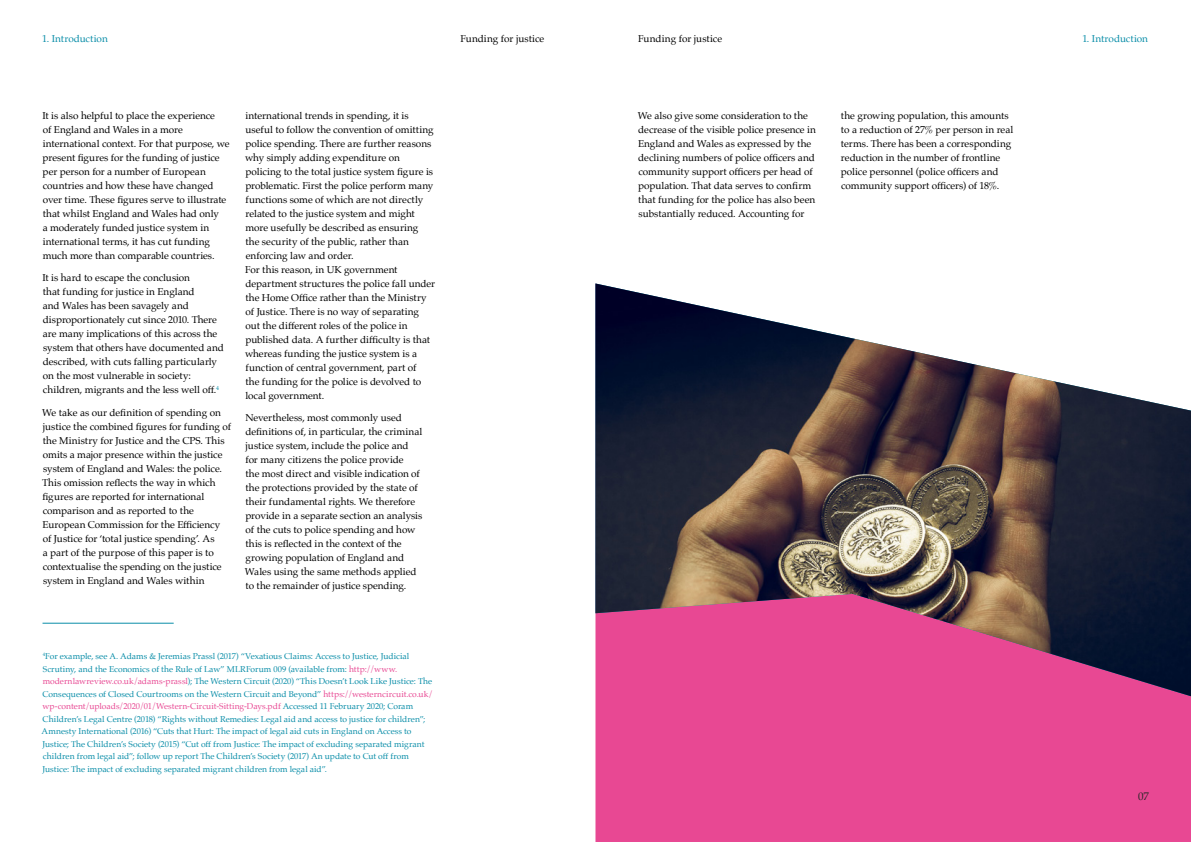
<style>
.page{position:relative;width:1191px;height:842px;background:#fff}
.page>*{position:absolute;margin:0;border:0;box-sizing:border-box;transform-origin:0 0}
.t1{font:11px "Palatino";color:#262626}
.t2{font:10px/14px "Palatino";color:#000}
.t3{font:10px "Palatino";color:#098da8}
.t4{font:8.5px/12.5px "Palatino";color:#098da8}
.s1{color:#e84893}
</style>
<div class="page">
<div style="left:595px;top:696px;width:596px;height:146px;background:#e84893"></div>
<hr style="left:43px;top:623px;width:131px;height:1px;background:#098da8">
<img style="left:595px;top:283px;width:596px;height:413px">
<p class="t3" style="left:42px;top:30px;width:67px">1. Introduction</p>
<p class="t2" style="left:460px;top:31px;width:85px">Funding for justice</p>
<p class="t2" style="left:42px;top:108px;width:189px">It is also helpful to place the experience<br>of England and Wales in a more international context. For that purpose, we present figures for the funding of justice per person for a number of European countries and how these have changed over time. These figures serve to illustrate that whilst England and Wales had only<br>a moderately funded justice system in international terms, it has cut funding much more than comparable countries.</p>
<p class="t2" style="left:42px;top:271px;width:183px">It is hard to escape the conclusion<br>that funding for justice in England<br>and Wales has been savagely and disproportionately cut since 2010. There are many implications of this across the system that others have documented and described, with cuts falling particularly on the most vulnerable in society: children, migrants and the less well off.<sup>4</sup></p>
<p class="t2" style="left:42px;top:405px;width:190px">We take as our definition of spending on justice the combined figures for funding of the Ministry for Justice and the CPS. This omits a major presence within the justice system of England and Wales: the police.<br>This omission reflects the way in which figures are reported for international comparison and as reported to the European Commission for the Efficiency of Justice for ‘total justice spending’. As<br>a part of the purpose of this paper is to contextualise the spending on the justice system in England and Wales within</p>
<p class="t2" style="left:245px;top:108px;width:192px">international trends in spending, it is useful to follow the convention of omitting police spending. There are further reasons why simply adding expenditure on policing to the total justice system figure is problematic. First the police perform many functions some of which are not directly related to the justice system and might more usefully be described as ensuring<br>the security of the public, rather than enforcing law and order.<br>For this reason, in UK government department structures the police fall under the Home Office rather than the Ministry of Justice. There is no way of separating out the different roles of the police in published data. A further difficulty is that whereas funding the justice system is a function of central government, part of<br>the funding for the police is devolved to local government.</p>
<p class="t2" style="left:245px;top:411px;width:179px">Nevertheless, most commonly used definitions of, in particular, the criminal justice system, include the police and for many citizens the police provide<br>the most direct and visible indication of the protections provided by the state of their fundamental rights. We therefore provide in a separate section an analysis of the cuts to police spending and how this is reflected in the context of the growing population of England and Wales using the same methods applied to the remainder of justice spending.</p>
<p class="t4" style="left:42px;top:650px;width:393px"><sup>4</sup>For example, see A. Adams &amp; Jeremias Prassl (2017) “Vexatious Claims: Access to Justice, Judicial Scrutiny, and the Economics of the Rule of Law” MLRForum 009 (available from: <span class="s1">http://www. modernlawreview.co.uk/adams-prassl</span>); The Western Circuit (2020) “This Doesn’t Look Like Justice: The Consequences of Closed Courtrooms on the Western Circuit and Beyond” <span class="s1">https://westerncircuit.co.uk/ wp-content/uploads/2020/01/Western-Circuit-Sitting-Days.pdf</span> Accessed 11 February 2020; Coram Children’s Legal Centre (2018) “Rights without Remedies: Legal aid and access to justice for children”; Amnesty International (2016) “Cuts that Hurt: The impact of legal aid cuts in England on Access to Justice; The Children’s Society (2015) “Cut off from Justice: The impact of excluding separated migrant children from legal aid”; follow up report The Children’s Society (2017) An update to Cut off from Justice: The impact of excluding separated migrant children from legal aid”.</p>
<p class="t2" style="left:638px;top:31px;width:85px">Funding for justice</p>
<p class="t3" style="left:1082px;top:30px;width:67px">1. Introduction</p>
<p class="t2" style="left:638px;top:108px;width:180px">We also give some consideration to the decrease of the visible police presence in England and Wales as expressed by the declining numbers of police officers and community support officers per head of population. That data serves to confirm that funding for the police has also been substantially reduced. Accounting for</p>
<p class="t2" style="left:841px;top:108px;width:174px">the growing population, this amounts to a reduction of 27% per person in real terms. There has been a corresponding reduction in the number of frontline police personnel (police officers and community support officers) of 18%.</p>
<p class="t1" style="left:1138px;top:787px;width:12px">07</p>
</div>
